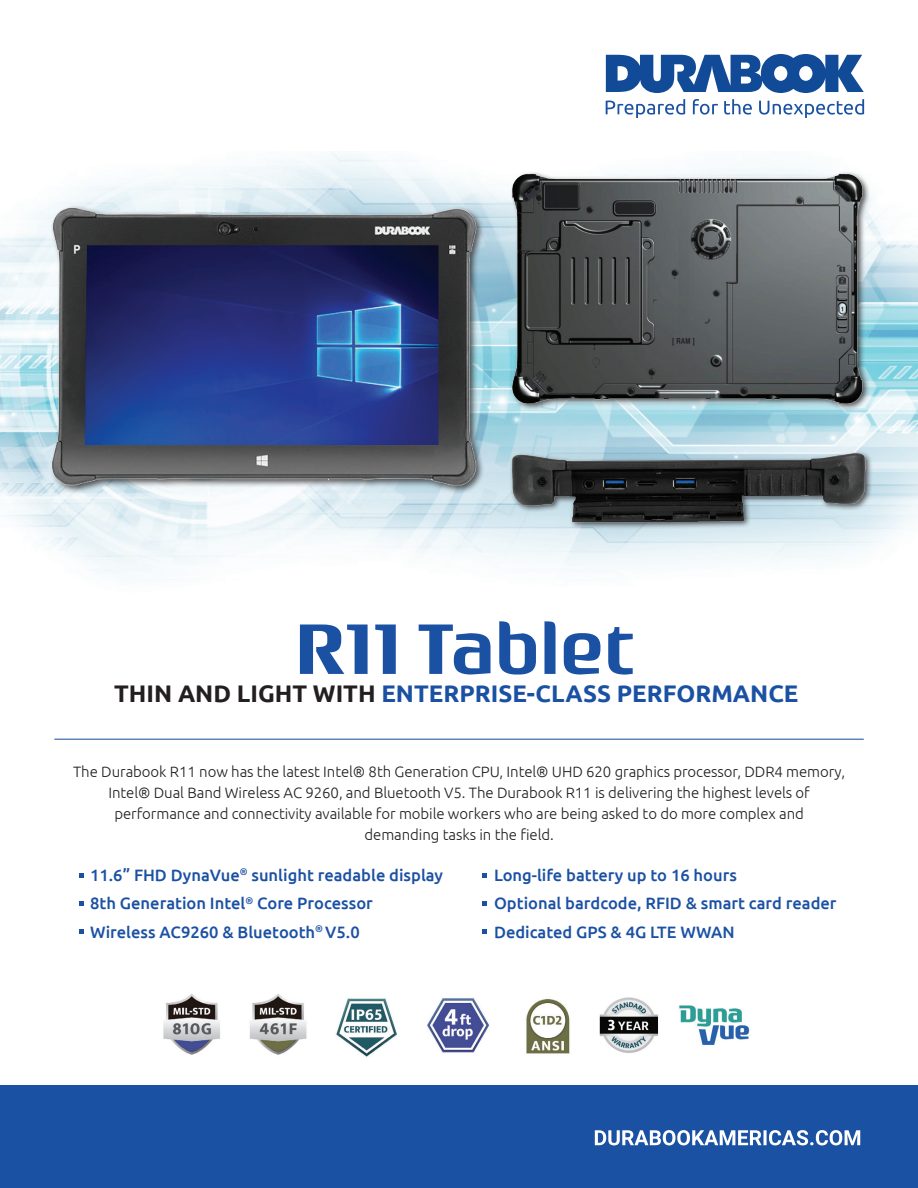
<style>
.page{position:relative;width:918px;height:1188px;background:#fff}
.page>*{position:absolute;margin:0;border:0;box-sizing:border-box;transform-origin:0 0}
.t1{font:500 75px "Rogue Sans Ext W00";color:#1b51a3}
.t2{font:700 24px "Ubuntu";color:#1b51a3}
.t3{font:500 16.5px/28.5px "Ubuntu";color:#1b51a3}
.t4{font:300 15px/21px "Ubuntu";letter-spacing:-.005em;color:#231f20;text-align:center}
.s1{color:#231f20}
</style>
<div class="page">
<img style="left:0;top:151px;width:918px;height:424px">
<svg style="left:606px;top:54px;width:258px;height:39px"></svg>
<div style="left:0;top:1085px;width:918px;height:103px;background:#1b51a3"></div>
<svg style="left:595px;top:1130px;width:265px;height:15px"></svg>
<hr style="left:54px;top:739px;width:810px;height:1px;background:#114b97">
<svg style="left:483px;top:873px;width:4px;height:4px"></svg>
<svg style="left:483px;top:901px;width:4px;height:4px"></svg>
<svg style="left:483px;top:929px;width:4px;height:4px"></svg>
<svg style="left:79px;top:873px;width:4px;height:4px"></svg>
<svg style="left:79px;top:901px;width:4px;height:4px"></svg>
<svg style="left:79px;top:929px;width:4px;height:4px"></svg>
<svg style="left:606px;top:99px;width:258px;height:19px"></svg>
<img style="left:163px;top:993px;width:587px;height:64px">
<div style="left:510px;top:171px;width:361px;height:241px;background:#231f20;opacity:.75"></div>
<img style="left:502px;top:172px;width:361px;height:251px">
<img style="left:41px;top:203px;width:446px;height:295px">
<img style="left:507px;top:439px;width:365px;height:113px">
<h1 class="t1" style="left:295px;top:605px;width:341px">R11 Tablet</h1>
<h2 class="t2" style="left:114px;top:679px;width:686px"><span class="s1">THIN AND LIGHT WITH</span> ENTERPRISE-CLASS PERFORMANCE</h2>
<p class="t4" style="left:73px;top:761px;width:774px">The Durabook R11 now has the latest Intel® 8th Generation CPU, Intel® UHD 620 graphics processor, DDR4 memory, Intel® Dual Band Wireless AC 9260, and Bluetooth V5. The Durabook R11 is delivering the highest levels of performance and connectivity available for mobile workers who are being asked to do more complex and<br>demanding tasks in the field.</p>
<p class="t3" style="left:90px;top:860px;width:354px">11.6” FHD DynaVue<sup>®</sup> sunlight readable display<br>8th Generation Intel<sup>®</sup> Core Processor<br>Wireless AC9260 &amp; Bluetooth<sup>®</sup> V5.0</p>
<p class="t3" style="left:494px;top:860px;width:344px">Long-life battery up to 16 hours<br>Optional bardcode, RFID &amp; smart card reader<br>Dedicated GPS &amp; 4G LTE WWAN</p>
</div>
